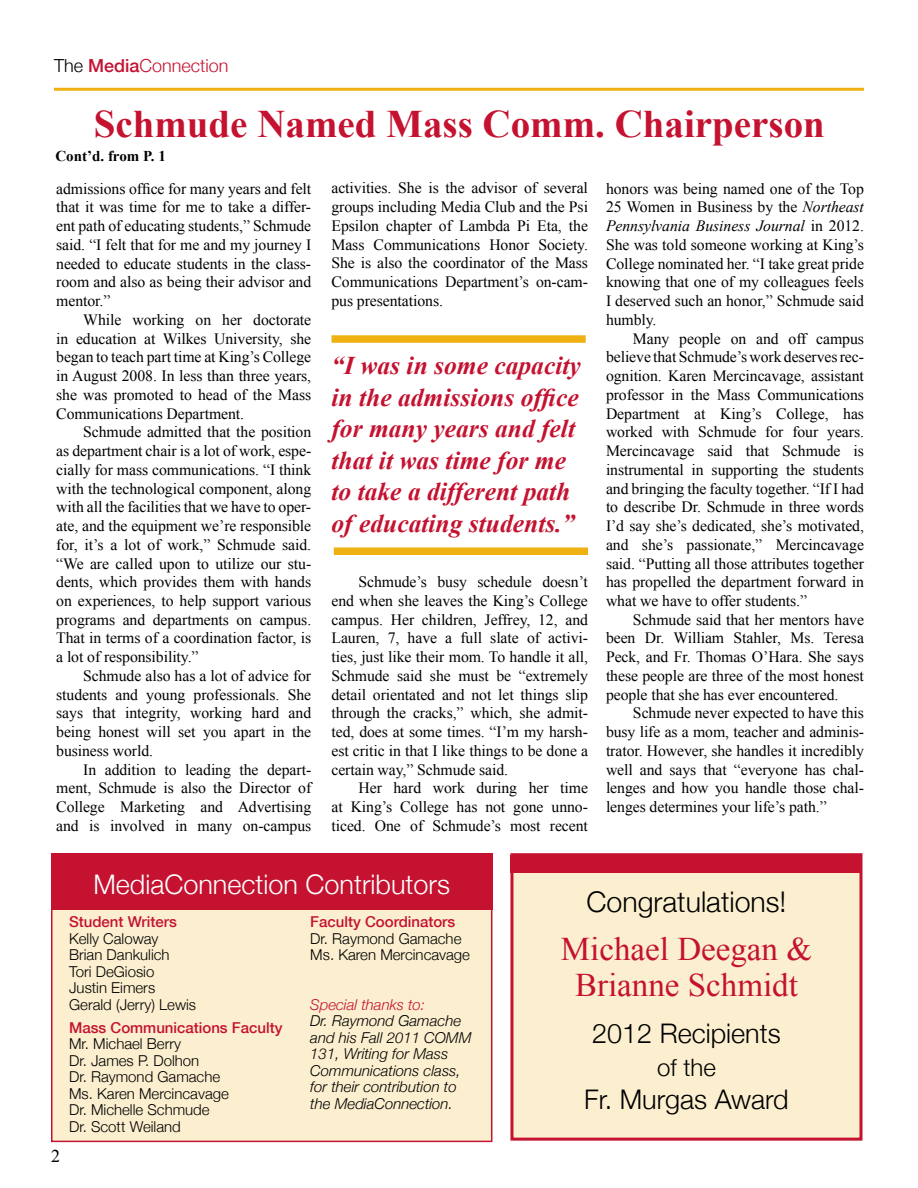
<style>
.page{position:relative;width:918px;height:1188px;background:#fff}
.page>*{position:absolute;margin:0;border:0;box-sizing:border-box;transform-origin:0 0}
.t1{font:700 39px "Times New Roman";color:#c41230}
.t2{font:33px/36px "Times New Roman";color:#c41230;text-align:center}
.t3{font:300 28.5px "Helvetica Neue";color:#000}
.t4{font:300 27px "Helvetica Neue";color:#000}
.t5{font:300 27px "Helvetica Neue";color:#fff}
.t6{font:italic 700 25.5px/31.5px "Times New Roman";color:#c41230}
.t7{font:300 24px "Helvetica Neue";color:#000}
.t8{font:300 18px "Helvetica Neue";color:#c41230}
.t9{font:18px "Times New Roman";color:#000}
.t10{font:15.75px/18.8px "Times New Roman";letter-spacing:-.005em;color:#000;text-align:justify}
.t11{font:300 15px/16.5px "Helvetica Neue";color:#000}
.t12{font:italic 300 15px/16.5px "Helvetica Neue";color:#000}
.t13{font:500 15px "Helvetica Neue";color:#c41230}
.t14{font:italic 300 15px "Helvetica Neue";color:#c41230}
.t15{font:700 15px "Times New Roman";color:#000}
.s1{color:#000}
.s2{font-weight:500}
.s3{font-style:italic}
</style>
<div class="page">
<hr style="left:54px;top:88px;width:810px;height:3px;background:#eeb111">
<div style="left:512px;top:855px;width:349px;height:284px;background:#fcefcf"></div>
<div style="left:510px;top:853px;width:352px;height:288px;border:3px solid #c41230"></div>
<div style="left:51px;top:853px;width:441px;height:289px;background:#fcefcf;border:2px solid #c41230"></div>
<div style="left:51px;top:853px;width:441px;height:56px;background:#c41230"></div>
<div style="left:332px;top:335px;width:254px;height:8px;background:#eeb111"></div>
<div style="left:334px;top:548px;width:254px;height:7px;background:#eeb111"></div>
<div style="left:510px;top:855px;width:350px;height:18px;background:#c41230"></div>
<p class="t8" style="left:54px;top:55px;width:176px"><span class="s1">The</span> <span class="s2">Media</span>Connection</p>
<h1 class="t1" style="left:94px;top:97px;width:733px">Schmude Named Mass Comm. Chairperson</h1>
<p class="t15" style="left:56px;top:146px;width:112px">Cont’d. from P. 1</p>
<p class="t10" style="left:56px;top:179px;width:257px">admissions office for many years and felt that it was time for me to take a differ&shy;ent path of educating students,” Schmude said. “I felt that for me and my journey I needed to educate students in the class&shy;room and also as being their advisor and mentor.”</p>
<p class="t10" style="left:56px;top:310px;width:257px;text-indent:27px">While working on her doctorate in education at Wilkes University, she began to teach part time at King’s College in August 2008. In less than three years, she was promoted to head of the Mass Communications Department.</p>
<p class="t10" style="left:56px;top:422px;width:257px;text-indent:27px">Schmude admitted that the position as department chair is a lot of work, espe&shy;cially for mass communications. “I think with the technological component, along with all the facilities that we have to oper&shy;ate, and the equipment we’re responsible for, it’s a lot of work,” Schmude said. “We are called upon to utilize our stu&shy;dents, which provides them with hands on experiences, to help support various programs and departments on campus.<br>That in terms of a coordination factor, is a lot of responsibility.”</p>
<p class="t10" style="left:56px;top:666px;width:257px;text-indent:27px">Schmude also has a lot of advice for students and young professionals. She says that integrity, working hard and being honest will set you apart in the business world.</p>
<p class="t10" style="left:56px;top:760px;width:257px;text-indent:27px">In addition to leading the depart&shy;ment, Schmude is also the Director of College Marketing and Advertising and is involved in many on-campus</p>
<p class="t10" style="left:331px;top:179px;width:258px">activities. She is the advisor of several groups including Media Club and the Psi Epsilon chapter of Lambda Pi Eta, the Mass Communications Honor Society.<br>She is also the coordinator of the Mass Communications Department’s on-cam&shy;pus presentations.</p>
<h3 class="t6" style="left:332px;top:349px;width:251px">“I was in some capacity in the admissions office for many years and felt that it was time for me to take a different path of educating students.”</h3>
<p class="t10" style="left:331px;top:572px;width:258px;text-indent:27px">Schmude’s busy schedule doesn’t end when she leaves the King’s College campus. Her children, Jeffrey, 12, and Lauren, 7, have a full slate of activi&shy;ties, just like their mom. To handle it all, Schmude said she must be “extremely detail orientated and not let things slip through the cracks,” which, she admit&shy;ted, does at some times. “I’m my harsh&shy;est critic in that I like things to be done a certain way,” Schmude said.</p>
<p class="t10" style="left:331px;top:778px;width:258px;text-indent:27px">Her hard work during her time at King’s College has not gone unno&shy;ticed. One of Schmude’s most recent</p>
<p class="t10" style="left:606px;top:179px;width:260px">honors was being named one of the Top 25 Women in Business by the <span class="s3">Northeast Pennsylvania Business Journal</span> in 2012.<br>She was told someone working at King’s College nominated her. “I take great pride knowing that one of my colleagues feels I deserved such an honor,” Schmude said humbly.</p>
<p class="t10" style="left:606px;top:329px;width:260px;text-indent:27px">Many people on and off campus believe that Schmude’s work deserves rec&shy;ognition. Karen Mercincavage, assistant professor in the Mass Communications Department at King’s College, has worked with Schmude for four years.<br>Mercincavage said that Schmude is instrumental in supporting the students and bringing the faculty together. “If I had to describe Dr. Schmude in three words I’d say she’s dedicated, she’s motivated, and she’s passionate,” Mercincavage said. “Putting all those attributes together has propelled the department forward in what we have to offer students.”</p>
<p class="t10" style="left:606px;top:610px;width:260px;text-indent:27px">Schmude said that her mentors have been Dr. William Stahler, Ms. Teresa Peck, and Fr. Thomas O’Hara. She says these people are three of the most honest people that she has ever encountered.</p>
<p class="t10" style="left:606px;top:704px;width:260px;text-indent:27px">Schmude never expected to have this busy life as a mom, teacher and adminis&shy;trator. However, she handles it incredibly well and says that “everyone has chal&shy;lenges and how you handle those chal&shy;lenges determines your life’s path.”</p>
<p class="t9" style="left:51px;top:1144px;width:10px">2</p>
<h3 class="t5" style="left:93px;top:868px;width:358px">MediaConnection Contributors</h3>
<p class="t13" style="left:69px;top:913px;width:109px">Student Writers</p>
<p class="t11" style="left:69px;top:930px;width:128px">Kelly Caloway<br>Brian Dankulich<br>Tori DeGiosio<br>Justin Eimers<br>Gerald (Jerry) Lewis</p>
<p class="t13" style="left:69px;top:1019px;width:215px">Mass Communications Faculty</p>
<p class="t11" style="left:69px;top:1035px;width:161px">Mr. Michael Berry<br>Dr. James P. Dolhon<br>Dr. Raymond Gamache<br>Ms. Karen Mercincavage<br>Dr. Michelle Schmude<br>Dr. Scott Weiland</p>
<p class="t13" style="left:310px;top:913px;width:147px">Faculty Coordinators</p>
<p class="t11" style="left:310px;top:930px;width:161px">Dr. Raymond Gamache<br>Ms. Karen Mercincavage</p>
<p class="t14" style="left:310px;top:996px;width:116px">Special thanks to:</p>
<p class="t12" style="left:310px;top:1013px;width:163px">Dr. Raymond Gamache and his Fall 2011 COMM<br>131, Writing for Mass<br>Communications class, for their contribution to the MediaConnection.</p>
<h3 class="t3" style="left:586px;top:885px;width:202px">Congratulations!</h3>
<h2 class="t2" style="left:561px;top:931px;width:253px">Michael Deegan &amp;<br>Brianne Schmidt</h2>
<h3 class="t4" style="left:592px;top:1017px;width:190px">2012 Recipients</h3>
<h3 class="t7" style="left:657px;top:1053px;width:60px">of the</h3>
<h3 class="t4" style="left:584px;top:1083px;width:206px">Fr. Murgas Award</h3>
</div>
